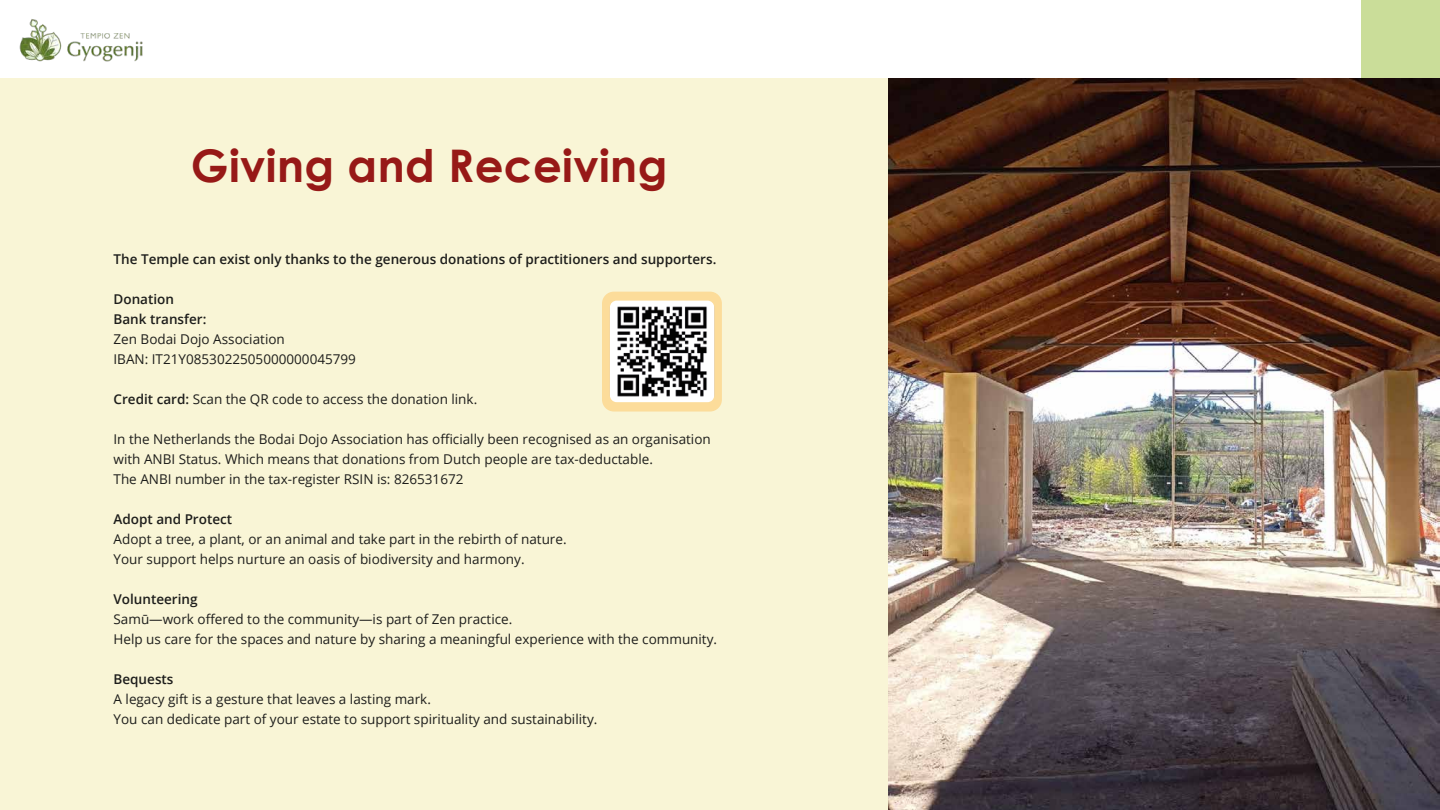
<style>
.page{position:relative;width:1440px;height:810px;background:#fff}
.page>*{position:absolute;margin:0;border:0;box-sizing:border-box;transform-origin:0 0}
.t1{font:700 45px "Century Gothic";letter-spacing:.01em;color:#971917}
.t2{font:13.5px/20px "Open Sans";color:#1d1d1b}
.t3{font:600 13.5px/20px "Open Sans";color:#1d1d1b}
.s1{font-weight:600}
</style>
<div class="page">
<img style="left:19px;top:19px;width:124px;height:43px">
<div style="left:1361px;top:0;width:79px;height:79px;background:#cadd99"></div>
<div style="left:0;top:78px;width:892px;height:732px;background:#f9f5d6"></div>
<img style="left:889px;top:79px;width:551px;height:731px">
<div style="left:602px;top:292px;width:120px;height:120px;background:#fcdc9a;border-radius:12px"></div>
<img style="left:610px;top:301px;width:104px;height:101px">
<h1 class="t1" style="left:191px;top:132px;width:478px">Giving and Receiving</h1>
<p class="t3" style="left:114px;top:249px;width:604px">The Temple can exist only thanks to the generous donations of practitioners and supporters.</p>
<p class="t3" style="left:114px;top:289px;width:94px">Donation<br>Bank transfer:</p>
<p class="t2" style="left:114px;top:329px;width:244px">Zen Bodai Dojo Association<br>IBAN: IT21Y0853022505000000045799</p>
<p class="t2" style="left:114px;top:389px;width:365px"><span class="s1">Credit card:</span> Scan the QR code to access the donation link.</p>
<p class="t2" style="left:114px;top:429px;width:599px">In the Netherlands the Bodai Dojo Association has officially been recognised as an organisation with ANBI Status. Which means that donations from Dutch people are tax-deductable.<br>The ANBI number in the tax-register RSIN is: 826531672</p>
<p class="t3" style="left:114px;top:509px;width:120px">Adopt and Protect</p>
<p class="t2" style="left:114px;top:529px;width:455px">Adopt a tree, a plant, or an animal and take part in the rebirth of nature.<br>Your support helps nurture an oasis of biodiversity and harmony.</p>
<p class="t3" style="left:114px;top:589px;width:86px">Volunteering</p>
<p class="t2" style="left:114px;top:609px;width:605px">Samū—work offered to the community—is part of Zen practice.<br>Help us care for the spaces and nature by sharing a meaningful experience with the community.</p>
<p class="t3" style="left:114px;top:669px;width:61px">Bequests</p>
<p class="t2" style="left:114px;top:689px;width:485px">A legacy gift is a gesture that leaves a lasting mark.<br>You can dedicate part of your estate to support spirituality and sustainability.</p>
</div>
